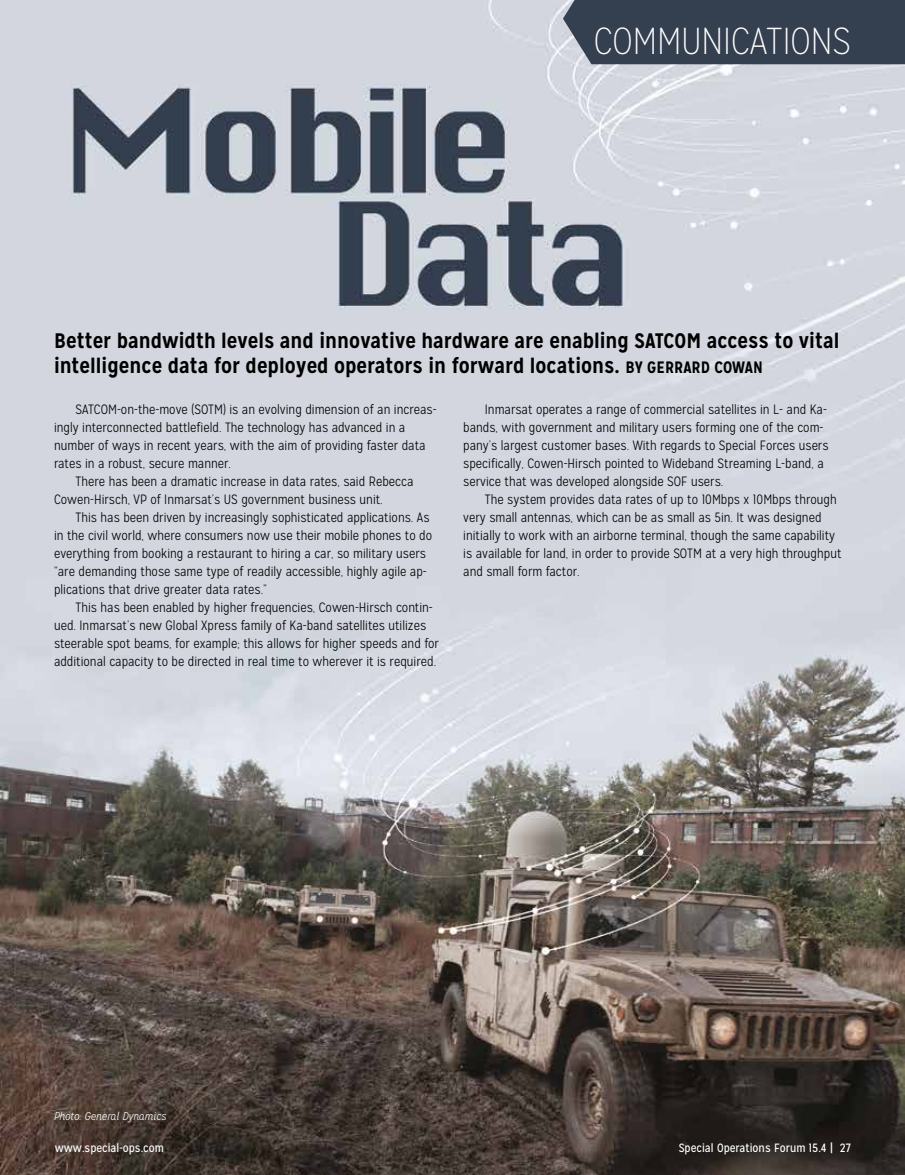
<style>
.page{position:relative;width:905px;height:1175px;background:#fff}
.page>*{position:absolute;margin:0;border:0;box-sizing:border-box;transform-origin:0 0}
.t1{font:100 37.5px "Mission Gothic";color:#fff}
.t2{font:700 21px/25.2px "Mission Gothic";color:#000}
.t3{font:300 13.5px/18px "Mission Gothic";color:#000}
.t4{font:12px "Mission Gothic";color:#fff}
.t5{font:italic 300 11.25px "Mission Gothic";color:#fff}
.s1{font-size:16.5px}
</style>
<div class="page">
<img style="left:0;top:0;width:904px;height:1174px">
<div style="left:563px;top:0;width:341px;height:64px;background:#343f4f"></div>
<h1 class="t1" style="left:593px;top:19px;width:259px">COMMUNICATIONS</h1>
<h2 class="t2" style="left:54px;top:328px;width:786px">Better bandwidth levels and innovative hardware are enabling SATCOM access to vital intelligence data for deployed operators in forward locations. <span class="s1">BY GERRARD COWAN</span></h2>
<p class="t3" style="left:76px;top:401px;width:362px">SATCOM-on-the-move (SOTM) is an evolving dimension of an increas-</p>
<p class="t3" style="left:54px;top:419px;width:353px">ingly interconnected battlefield. The technology has advanced in a</p>
<p class="t3" style="left:54px;top:436px;width:373px">number of ways in recent years, with the aim of providing faster data</p>
<p class="t3" style="left:54px;top:454px;width:178px">rates in a robust, secure manner.</p>
<p class="t3" style="left:76px;top:472px;width:339px">There has been a dramatic increase in data rates, said Rebecca</p>
<p class="t3" style="left:54px;top:490px;width:330px">Cowen-Hirsch, VP of Inmarsat’s US government business unit.</p>
<p class="t3" style="left:76px;top:508px;width:355px">This has been driven by increasingly sophisticated applications. As</p>
<p class="t3" style="left:54px;top:526px;width:379px">in the civil world, where consumers now use their mobile phones to do</p>
<p class="t3" style="left:54px;top:544px;width:373px">everything from booking a restaurant to hiring a car, so military users</p>
<p class="t3" style="left:54px;top:562px;width:374px">“are demanding those same type of readily accessible, highly agile ap-</p>
<p class="t3" style="left:54px;top:580px;width:214px">plications that drive greater data rates.”</p>
<p class="t3" style="left:76px;top:598px;width:359px">This has been enabled by higher frequencies, Cowen-Hirsch contin-</p>
<p class="t3" style="left:54px;top:616px;width:374px">ued. Inmarsat’s new Global Xpress family of Ka-band satellites utilizes</p>
<p class="t3" style="left:54px;top:634px;width:386px">steerable spot beams, for example; this allows for higher speeds and for</p>
<p class="t3" style="left:54px;top:652px;width:383px">additional capacity to be directed in real time to wherever it is required.</p>
<p class="t3" style="left:463px;top:400px;width:367px;text-indent:22px">Inmarsat operates a range of commercial satellites in L- and Ka&shy;bands, with government and military users forming one of the com&shy;pany’s largest customer bases. With regards to Special Forces users specifically, Cowen-Hirsch pointed to Wideband Streaming L-band, a service that was developed alongside SOF users.</p>
<p class="t3" style="left:463px;top:490px;width:379px;text-indent:22px">The system provides data rates of up to 10Mbps x 10Mbps through very small antennas, which can be as small as 5in. It was designed initially to work with an airborne terminal, though the same capability is available for land, in order to provide SOTM at a very high throughput and small form factor.</p>
<p class="t5" style="left:54px;top:1109px;width:114px">Photo: General Dynamics</p>
<p class="t4" style="left:55px;top:1141px;width:111px">www.special-ops.com</p>
<p class="t4" style="left:678px;top:1141px;width:173px">Special Operations Forum 15.4 | 27</p>
</div>
